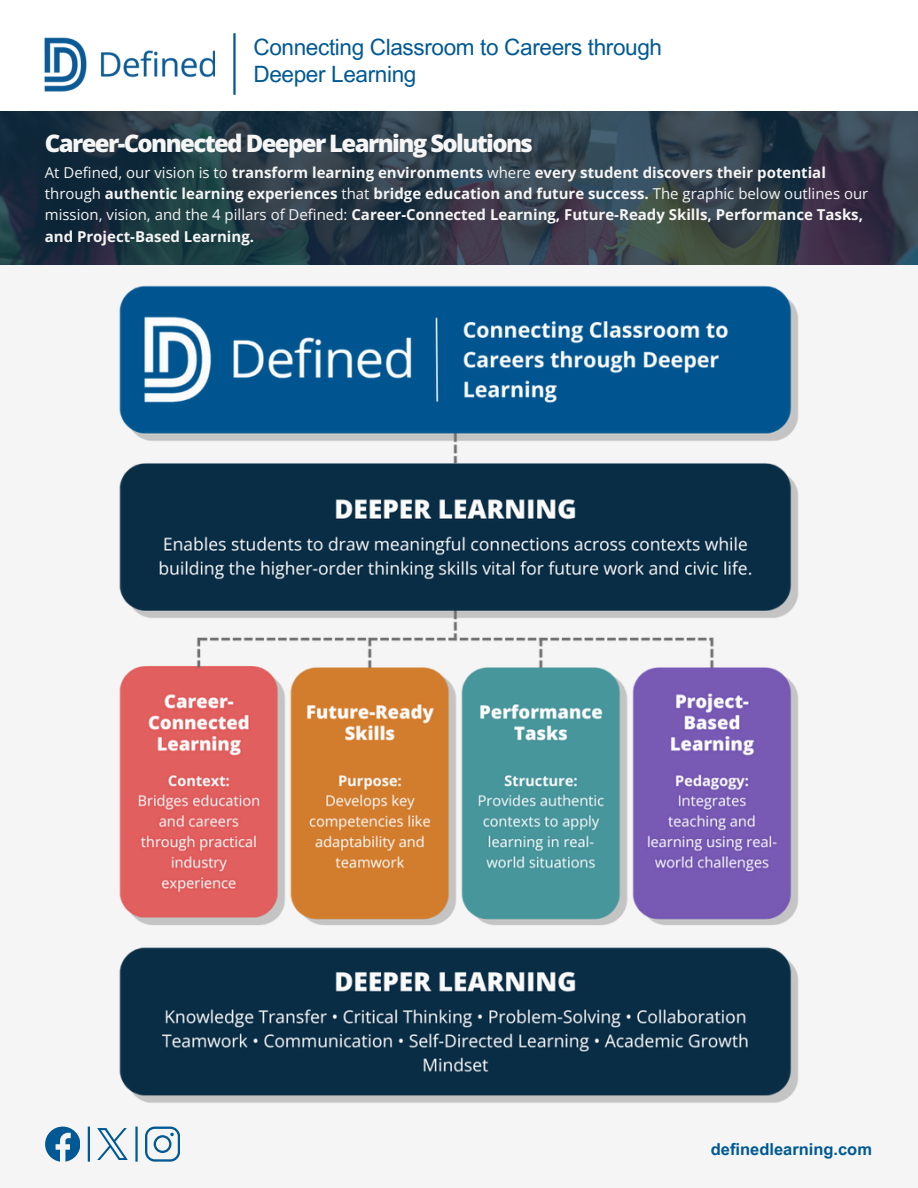
<style>
.page{position:relative;width:918px;height:1188px;background:#fff}
.page>*{position:absolute;margin:0;border:0;box-sizing:border-box;transform-origin:0 0}
.t1{font:800 24px "Open Sans";letter-spacing:-.07em;color:#f5f5f5}
.t2{font:22.5px/27px "Arial MT Pro";letter-spacing:-.015em;color:#005994}
.t3{font:700 16.5px "Arial MT Pro";color:#005994}
.t4{font:700 15px/21.3px "Open Sans";color:#f5f5f5}
.s1{font-weight:400}
</style>
<div class="page">
<div style="left:0;top:265px;width:918px;height:923px;background:#f5f5f5"></div>
<svg style="left:45px;top:1127px;width:35px;height:34px"></svg>
<hr style="left:88px;top:1127px;width:2px;height:35px;background:#005994">
<img style="left:98px;top:1137px;width:29px;height:22px">
<hr style="left:135px;top:1127px;width:3px;height:35px;background:#005994">
<svg style="left:145px;top:1137px;width:35px;height:24px"></svg>
<img style="left:44px;top:37px;width:171px;height:55px">
<hr style="left:233px;top:33px;width:3px;height:62px;background:#005994">
<svg style="left:0;top:111px;width:918px;height:154px;background:#2b3b48"></svg>
<img style="left:77px;top:252px;width:765px;height:885px">
<p class="t2" style="left:254px;top:36px;width:410px">Connecting Classroom to Careers through<br>Deeper Learning</p>
<p class="t1" style="left:45px;top:126px;width:490px">Career-Connected Deeper Learning Solutions</p>
<p class="t4" style="left:45px;top:161px;width:825px"><span class="s1">At Defined, our vision is to</span> transform learning environments <span class="s1">where</span> every student discovers their potential <span class="s1">through</span> authentic learning experiences <span class="s1">that</span> bridge education and future success. <span class="s1">The graphic below outlines our mission, vision, and the 4 pillars of Defined:</span> Career-Connected Learning, Future-Ready Skills, Performance Tasks, and Project-Based Learning.</p>
<p class="t3" style="left:711px;top:1143px;width:163px">definedlearning.com</p>
</div>
